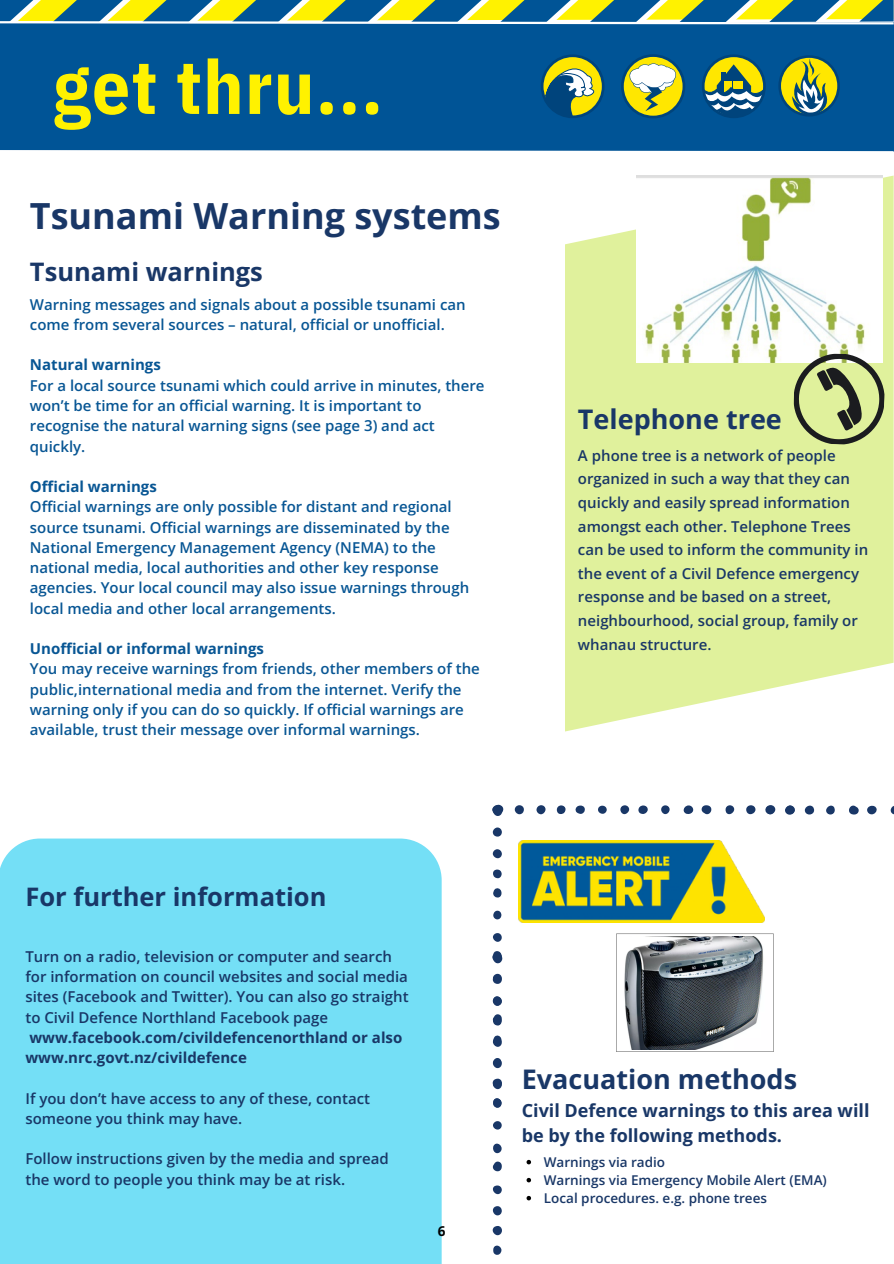
<style>
.page{position:relative;width:894px;height:1264px;background:#fff}
.page>*{position:absolute;margin:0;border:0;box-sizing:border-box;transform-origin:0 0}
.t1{font:700 75px "IBM Plex Sans Cond";letter-spacing:.02em;color:#fff200}
.t2{font:700 36px "Open Sans";color:#193767}
.t3{font:700 27px "Open Sans";color:#193767}
.t4{font:700 25.5px "Open Sans";color:#193767}
.t5{font:700 18px/24.8px "Open Sans";color:#193767}
.t6{font:600 15px/20.2px "Open Sans";color:#085694}
.t7{font:600 15px/23.7px "Open Sans";color:#193767}
.t8{font:700 15px/20.2px "Open Sans";color:#193767}
.t9{font:700 15px "Open Sans";color:#085694}
.t10{font:600 13.5px/18px "Open Sans";color:#193767}
.t11{font:700 13.5px "Open Sans";color:#000}
</style>
<div class="page">
<svg style="left:0;top:0;width:893px;height:21px;background:#7ca267"></svg>
<div style="left:0;top:21px;width:893px;height:131px;background:#005496"></div>
<svg style="left:542px;top:56px;width:61px;height:61px"></svg>
<svg style="left:544px;top:67px;width:51px;height:52px;background:#79976e"></svg>
<div style="left:540px;top:54px;width:64px;height:64px;border:3px solid #00447c;border-radius:50%"></div>
<svg style="left:621px;top:54px;width:64px;height:64px"></svg>
<svg style="left:703px;top:56px;width:61px;height:61px"></svg>
<svg style="left:702px;top:64px;width:63px;height:53px;background:#77956a"></svg>
<div style="left:701px;top:54px;width:64px;height:64px;border:3px solid #00447c;border-radius:50%"></div>
<svg style="left:779px;top:57px;width:59px;height:58px"></svg>
<div style="left:778px;top:55px;width:61px;height:61px;border:3px solid #00447c;border-radius:50%"></div>
<svg style="left:789px;top:58px;width:43px;height:58px;background:#98a953"></svg>
<div style="left:0;top:838px;width:441px;height:425px;background:#74dff6"></div>
<svg style="left:565px;top:175px;width:328px;height:556px;background:#e3f2a8"></svg>
<svg style="left:616px;top:933px;width:157px;height:118px"></svg>
<img style="left:618px;top:936px;width:152px;height:113px">
<svg style="left:849px;top:805px;width:9px;height:9px"></svg>
<svg style="left:804px;top:805px;width:9px;height:9px"></svg>
<svg style="left:867px;top:805px;width:9px;height:9px"></svg>
<svg style="left:825px;top:805px;width:9px;height:9px"></svg>
<svg style="left:890px;top:806px;width:3px;height:8px"></svg>
<svg style="left:492px;top:952px;width:10px;height:11px"></svg>
<svg style="left:492px;top:1161px;width:9px;height:10px"></svg>
<svg style="left:492px;top:1225px;width:10px;height:10px"></svg>
<div style="left:492px;top:1206px;width:9px;height:9px;background:#193767;border-radius:50%"></div>
<svg style="left:493px;top:1143px;width:8px;height:10px"></svg>
<svg style="left:492px;top:1035px;width:9px;height:10px"></svg>
<div style="left:493px;top:1185px;width:8px;height:9px;background:#193767;border-radius:50%"></div>
<svg style="left:493px;top:1245px;width:8px;height:10px"></svg>
<div style="left:493px;top:1080px;width:8px;height:9px;background:#193767;border-radius:50%"></div>
<svg style="left:493px;top:1121px;width:8px;height:8px"></svg>
<svg style="left:492px;top:1014px;width:9px;height:10px"></svg>
<div style="left:492px;top:1078px;width:10px;height:9px;background:#193767;border-radius:50%"></div>
<div style="left:492px;top:1058px;width:9px;height:10px;background:#193767;border-radius:50%"></div>
<svg style="left:492px;top:827px;width:9px;height:9px"></svg>
<svg style="left:492px;top:996px;width:9px;height:10px"></svg>
<div style="left:492px;top:849px;width:9px;height:9px;background:#193767;border-radius:50%"></div>
<div style="left:493px;top:951px;width:8px;height:9px;background:#193767;border-radius:50%"></div>
<svg style="left:493px;top:888px;width:8px;height:9px"></svg>
<div style="left:493px;top:1038px;width:8px;height:8px;background:#193767;border-radius:50%"></div>
<svg style="left:493px;top:1098px;width:8px;height:10px"></svg>
<div style="left:493px;top:933px;width:8px;height:8px;background:#193767;border-radius:50%"></div>
<div style="left:493px;top:869px;width:8px;height:9px;background:#193767;border-radius:4px"></div>
<svg style="left:493px;top:973px;width:8px;height:9px"></svg>
<div style="left:493px;top:910px;width:8px;height:9px;background:#193767;border-radius:50%"></div>
<svg style="left:492px;top:804px;width:11px;height:12px"></svg>
<svg style="left:701px;top:805px;width:10px;height:9px"></svg>
<div style="left:765px;top:805px;width:10px;height:9px;background:#193767;border-radius:50%"></div>
<div style="left:746px;top:805px;width:9px;height:9px;background:#193767;border-radius:50%"></div>
<div style="left:514px;top:805px;width:9px;height:9px;background:#193767;border-radius:50%"></div>
<svg style="left:683px;top:805px;width:10px;height:9px"></svg>
<div style="left:536px;top:805px;width:9px;height:9px;background:#193767;border-radius:50%"></div>
<div style="left:638px;top:805px;width:9px;height:9px;background:#193767;border-radius:50%"></div>
<svg style="left:575px;top:805px;width:10px;height:9px"></svg>
<div style="left:725px;top:805px;width:9px;height:9px;background:#193767;border-radius:50%"></div>
<svg style="left:785px;top:805px;width:10px;height:9px"></svg>
<div style="left:620px;top:805px;width:9px;height:9px;background:#193767;border-radius:50%"></div>
<div style="left:556px;top:805px;width:9px;height:9px;background:#193767;border-radius:4px"></div>
<svg style="left:661px;top:805px;width:8px;height:9px"></svg>
<svg style="left:597px;top:805px;width:9px;height:8px"></svg>
<img style="left:518px;top:840px;width:246px;height:82px">
<img style="left:636px;top:175px;width:245px;height:187px">
<svg style="left:791px;top:351px;width:95px;height:96px;background:#acb781"></svg>
<svg style="left:526px;top:1159px;width:5px;height:5px"></svg>
<svg style="left:526px;top:1177px;width:5px;height:5px"></svg>
<svg style="left:526px;top:1195px;width:5px;height:5px"></svg>
<h1 class="t1" style="left:53px;top:37px;width:331px">get thru...</h1>
<h2 class="t2" style="left:30px;top:190px;width:472px">Tsunami Warning systems</h2>
<h3 class="t4" style="left:30px;top:254px;width:234px">Tsunami warnings</h3>
<p class="t6" style="left:30px;top:294px;width:437px">Warning messages and signals about a possible tsunami can come from several sources – natural, official or unofficial.</p>
<p class="t9" style="left:30px;top:354px;width:132px">Natural warnings</p>
<p class="t6" style="left:30px;top:375px;width:456px">For a local source tsunami which could arrive in minutes, there won’t be time for an official warning. It is important to recognise the natural warning signs (see page 3) and act quickly.</p>
<p class="t9" style="left:30px;top:476px;width:128px">Official warnings</p>
<p class="t6" style="left:30px;top:496px;width:441px">Official warnings are only possible for distant and regional source tsunami. Official warnings are disseminated by the National Emergency Management Agency (NEMA) to the national media, local authorities and other key response agencies. Your local council may also issue warnings through local media and other local arrangements.</p>
<p class="t9" style="left:30px;top:638px;width:235px">Unofficial or informal warnings</p>
<p class="t6" style="left:30px;top:658px;width:451px">You may receive warnings from friends, other members of the public,international media and from the internet. Verify the warning only if you can do so quickly. If official warnings are available, trust their message over informal warnings.</p>
<h3 class="t3" style="left:577px;top:400px;width:205px">Telephone tree</h3>
<p class="t7" style="left:577px;top:443px;width:292px">A phone tree is a network of people organized in such a way that they can quickly and easily spread information amongst each other. Telephone Trees can be used to inform the community in the event of a Civil Defence emergency response and be based on a street, neighbourhood, social group, family or whanau structure.</p>
<h3 class="t4" style="left:25px;top:878px;width:302px">For further information</h3>
<p class="t7" style="left:25px;top:945px;width:384px;line-height:20.2px">Turn on a radio, television or computer and search for information on council websites and social media sites (Facebook and Twitter). You can also go straight to Civil Defence Northland Facebook page</p>
<p class="t8" style="left:25px;top:1026px;width:378px">www.facebook.com/civildefencenorthland or also www.nrc.govt.nz/civildefence</p>
<p class="t7" style="left:25px;top:1087px;width:346px;line-height:20.2px">If you don’t have access to any of these, contact someone you think may have.</p>
<p class="t7" style="left:25px;top:1148px;width:365px;line-height:20.2px">Follow instructions given by the media and spread the word to people you think may be at risk.</p>
<p class="t11" style="left:437px;top:1221px;width:9px">6</p>
<h3 class="t3" style="left:521px;top:1059px;width:277px">Evacuation methods</h3>
<p class="t5" style="left:521px;top:1097px;width:349px">Civil Defence warnings to this area will be by the following methods.</p>
<p class="t10" style="left:543px;top:1152px;width:284px">Warnings via radio<br>Warnings via Emergency Mobile Alert (EMA)<br>Local procedures. e.g. phone trees</p>
</div>
